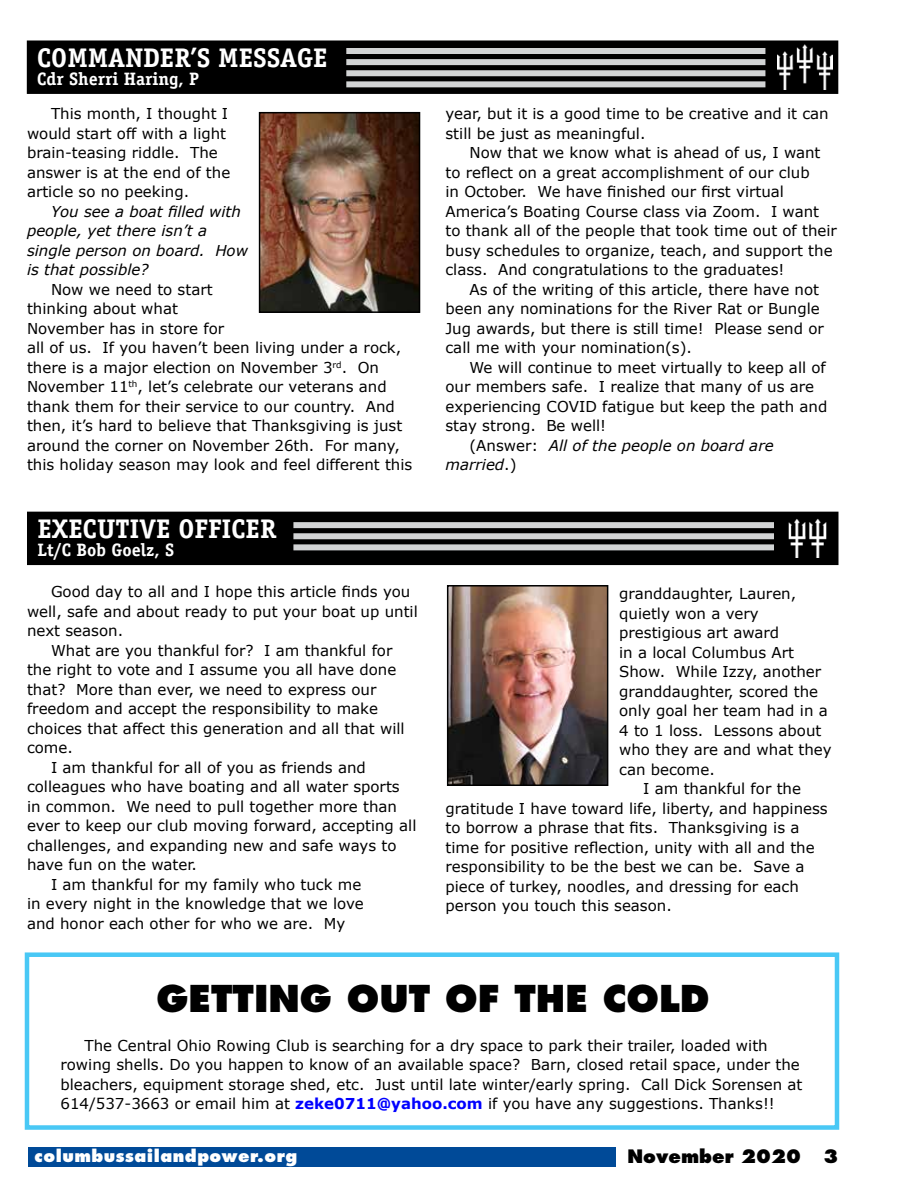
<style>
.page{position:relative;width:918px;height:1188px;background:#fff}
.page>*{position:absolute;margin:0;border:0;box-sizing:border-box;transform-origin:0 0}
.t1{font:800 36px "Futura";color:#000}
.t2{font:700 27px "Officina Serif";color:#fff}
.t3{font:700 18px "Officina Serif";color:#fff}
.t4{font:800 18px "Futura";color:#000}
.t5{font:800 16.5px "Futura";letter-spacing:.03em;color:#fff}
.t6{font:15px/19.5px "Verdana";color:#000}
.t7{font:italic 15px/19.5px "Verdana";color:#000}
.s1{font-style:normal}
.s2{font-weight:700;color:#00f}
</style>
<div class="page">
<div style="left:28px;top:1148px;width:588px;height:19px;background:#004a98"></div>
<div style="left:28px;top:41px;width:810px;height:52px;background:#000"></div>
<div style="left:27px;top:40px;width:811px;height:54px;border:2px solid #000"></div>
<img style="left:778px;top:44px;width:54px;height:45px">
<div style="left:346px;top:48px;width:419px;height:6px;background:#d1d3d4"></div>
<div style="left:346px;top:59px;width:419px;height:6px;background:#d1d3d4"></div>
<div style="left:346px;top:70px;width:419px;height:6px;background:#d1d3d4"></div>
<div style="left:346px;top:81px;width:419px;height:6px;background:#d1d3d4"></div>
<div style="left:28px;top:512px;width:810px;height:52px;background:#000"></div>
<div style="left:27px;top:512px;width:811px;height:53px;border:2px solid #000"></div>
<div style="left:293px;top:522px;width:481px;height:6px;background:#d1d3d4"></div>
<div style="left:293px;top:533px;width:481px;height:6px;background:#d1d3d4"></div>
<div style="left:293px;top:544px;width:481px;height:6px;background:#d1d3d4"></div>
<img style="left:788px;top:518px;width:39px;height:39px">
<img style="left:262px;top:115px;width:155px;height:195px">
<div style="left:259px;top:112px;width:161px;height:201px;border:2px solid #000"></div>
<img style="left:450px;top:588px;width:155px;height:195px">
<div style="left:447px;top:585px;width:161px;height:201px;border:2px solid #000"></div>
<div style="left:25px;top:952px;width:814px;height:178px;border:4px solid #49c8f5"></div>
<h2 class="t2" style="left:37px;top:41px;width:292px">COMMANDER’S MESSAGE</h2>
<p class="t3" style="left:37px;top:68px;width:163px">Cdr Sherri Haring, P</p>
<p class="t6" style="left:27px;top:104px;width:205px;text-indent:24px">This month, I thought I would start off with a light brain-teasing riddle. The answer is at the end of the article so no peeking.</p>
<p class="t7" style="left:27px;top:202px;width:223px;text-indent:24px">You see a boat filled with people, yet there isn’t a single person on board. How is that possible?</p>
<p class="t6" style="left:27px;top:280px;width:387px;text-indent:24px">Now we need to start<br>thinking about what<br>November has in store for<br>all of us. If you haven’t been living under a rock, there is a major election on November 3<sup>rd</sup>. On November 11<sup>th</sup>, let’s celebrate our veterans and thank them for their service to our country. And then, it’s hard to believe that Thanksgiving is just around the corner on November 26th. For many, this holiday season may look and feel different this</p>
<h2 class="t2" style="left:38px;top:512px;width:241px">EXECUTIVE OFFICER</h2>
<p class="t3" style="left:38px;top:539px;width:138px">Lt/C Bob Goelz, S</p>
<p class="t6" style="left:51px;top:582px;width:361px">Good day to all and I hope this article finds you</p>
<p class="t6" style="left:27px;top:601px;width:392px">well, safe and about ready to put your boat up until</p>
<p class="t6" style="left:27px;top:621px;width:98px">next season.</p>
<p class="t6" style="left:51px;top:640px;width:343px">What are you thankful for? I am thankful for</p>
<p class="t6" style="left:27px;top:660px;width:371px">the right to vote and I assume you all have done</p>
<p class="t6" style="left:27px;top:679px;width:351px">that? More than ever, we need to express our</p>
<p class="t6" style="left:27px;top:699px;width:352px">freedom and accept the responsibility to make</p>
<p class="t6" style="left:27px;top:718px;width:379px">choices that affect this generation and all that will</p>
<p class="t6" style="left:27px;top:738px;width:47px">come.</p>
<p class="t6" style="left:51px;top:757px;width:316px">I am thankful for all of you as friends and</p>
<p class="t6" style="left:27px;top:777px;width:374px">colleagues who have boating and all water sports</p>
<p class="t6" style="left:27px;top:796px;width:372px">in common. We need to pull together more than</p>
<p class="t6" style="left:27px;top:816px;width:391px">ever to keep our club moving forward, accepting all</p>
<p class="t6" style="left:27px;top:835px;width:371px">challenges, and expanding new and safe ways to</p>
<p class="t6" style="left:27px;top:855px;width:172px">have fun on the water.</p>
<p class="t6" style="left:51px;top:874px;width:312px">I am thankful for my family who tuck me</p>
<p class="t6" style="left:27px;top:894px;width:338px">in every night in the knowledge that we love</p>
<p class="t6" style="left:27px;top:913px;width:320px">and honor each other for who we are. My</p>
<p class="t6" style="left:446px;top:104px;width:385px">year, but it is a good time to be creative and it can still be just as meaningful.</p>
<p class="t6" style="left:446px;top:143px;width:393px;text-indent:24px">Now that we know what is ahead of us, I want to reflect on a great accomplishment of our club<br>in October. We have finished our first virtual America’s Boating Course class via Zoom. I want to thank all of the people that took time out of their busy schedules to organize, teach, and support the class. And congratulations to the graduates!</p>
<p class="t6" style="left:446px;top:280px;width:380px;text-indent:24px">As of the writing of this article, there have not been any nominations for the River Rat or Bungle Jug awards, but there is still time! Please send or call me with your nomination(s).</p>
<p class="t6" style="left:470px;top:358px;width:358px">We will continue to meet virtually to keep all of</p>
<p class="t6" style="left:446px;top:377px;width:370px">our members safe. I realize that many of us are</p>
<p class="t6" style="left:446px;top:397px;width:383px">experiencing COVID fatigue but keep the path and</p>
<p class="t6" style="left:446px;top:416px;width:162px">stay strong. Be well!</p>
<p class="t7" style="left:470px;top:436px;width:306px"><span class="s1">(Answer:</span> All of the people on board are</p>
<p class="t7" style="left:446px;top:455px;width:73px">married<span class="s1">.)</span></p>
<p class="t6" style="left:619px;top:584px;width:179px">granddaughter, Lauren,</p>
<p class="t6" style="left:619px;top:604px;width:141px">quietly won a very</p>
<p class="t6" style="left:619px;top:623px;width:162px">prestigious art award</p>
<p class="t6" style="left:619px;top:643px;width:176px">in a local Columbus Art</p>
<p class="t6" style="left:619px;top:662px;width:204px">Show. While Izzy, another</p>
<p class="t6" style="left:619px;top:682px;width:200px">granddaughter, scored the</p>
<p class="t6" style="left:619px;top:701px;width:210px">only goal her team had in a</p>
<p class="t6" style="left:619px;top:721px;width:204px">4 to 1 loss. Lessons about</p>
<p class="t6" style="left:619px;top:740px;width:214px">who they are and what they</p>
<p class="t6" style="left:619px;top:760px;width:97px">can become.</p>
<p class="t6" style="left:643px;top:779px;width:159px">I am thankful for the</p>
<p class="t6" style="left:446px;top:799px;width:384px">gratitude I have toward life, liberty, and happiness</p>
<p class="t6" style="left:446px;top:818px;width:355px">to borrow a phrase that fits. Thanksgiving is a</p>
<p class="t6" style="left:446px;top:838px;width:371px">time for positive reflection, unity with all and the</p>
<p class="t6" style="left:446px;top:857px;width:360px">responsibility to be the best we can be. Save a</p>
<p class="t6" style="left:446px;top:877px;width:355px">piece of turkey, noodles, and dressing for each</p>
<p class="t6" style="left:446px;top:896px;width:228px">person you touch this season.</p>
<h1 class="t1" style="left:157px;top:975px;width:555px">GETTING OUT OF THE COLD</h1>
<p class="t6" style="left:60px;top:1035px;width:743px;text-indent:24px">The Central Ohio Rowing Club is searching for a dry space to park their trailer, loaded with rowing shells. Do you happen to know of an available space? Barn, closed retail space, under the bleachers, equipment storage shed, etc. Just until late winter/early spring. Call Dick Sorensen at 614/537-3663 or email him at <span class="s2">zeke0711@yahoo.com</span> if you have any suggestions. Thanks!!</p>
<p class="t5" style="left:34px;top:1146px;width:264px">columbussailandpower.org</p>
<p class="t4" style="left:628px;top:1144px;width:212px">November 2020 3</p>
</div>
